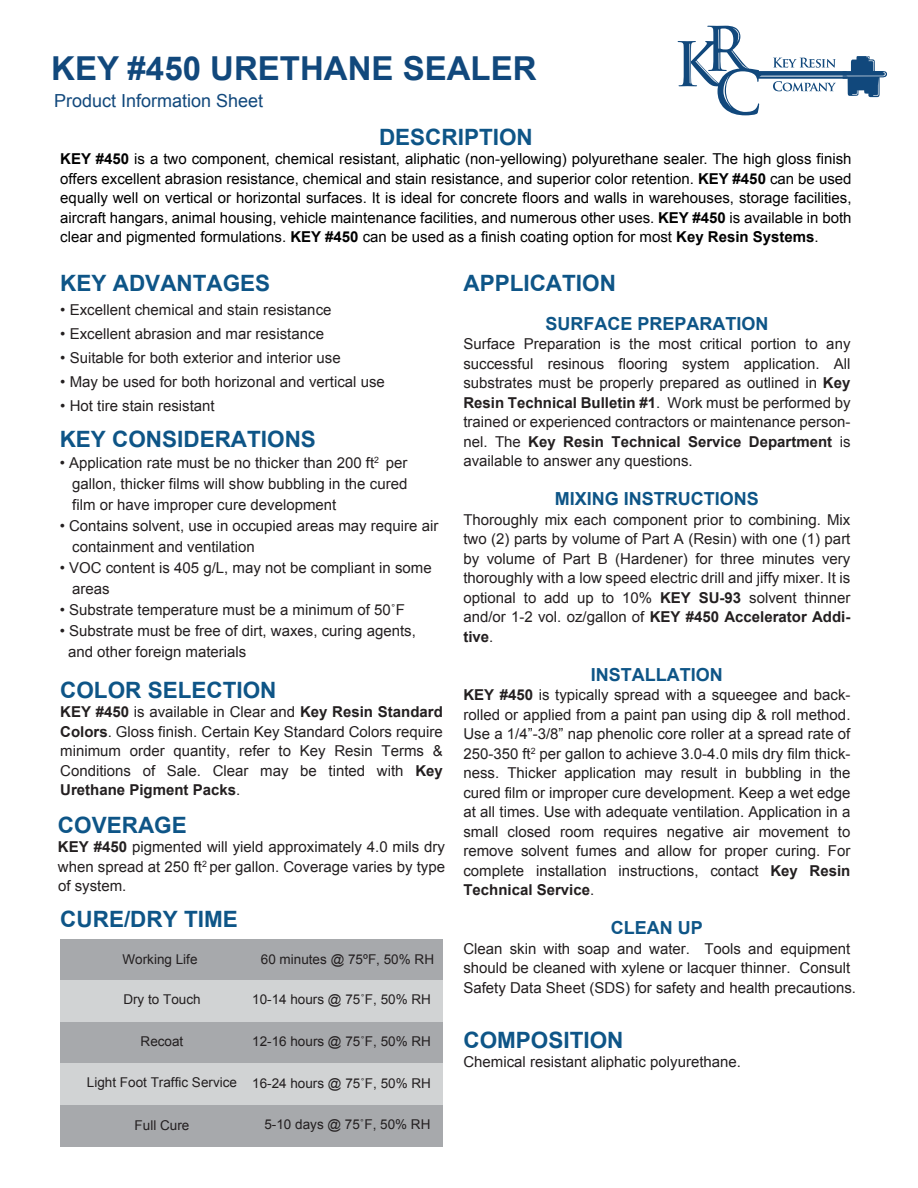
<style>
.page{position:relative;width:918px;height:1188px;background:#fff}
.page>*{position:absolute;margin:0;border:0;box-sizing:border-box;transform-origin:0 0}
.t1{font:700 33px "Arial";color:#11487c}
.t2{font:700 22.5px "Arial";color:#0e5587}
.t3{font:700 18px "Arial";color:#0e5587}
.t4{font:18px "Arial";color:#11487c}
.t5{font:15px/19.5px "Arial";color:#231f20;text-align:justify}
.t6{font:15px/19.5px "Arial";color:#010101;text-align:justify}
.t7{font:13.5px "Arial";color:#231f20}
.s1{font-weight:700}
</style>
<div class="page">
<div style="left:60px;top:939px;width:383px;height:42px;background:#a7a9ac"></div>
<svg style="left:678px;top:26px;width:209px;height:89px"></svg>
<div style="left:60px;top:980px;width:383px;height:42px;background:#d1d3d4"></div>
<div style="left:60px;top:1022px;width:383px;height:41px;background:#a7a9ac"></div>
<div style="left:60px;top:1063px;width:383px;height:42px;background:#d1d3d4"></div>
<div style="left:60px;top:1105px;width:383px;height:42px;background:#a7a9ac"></div>
<h1 class="t1" style="left:51px;top:47px;width:487px">KEY #450 URETHANE SEALER</h1>
<p class="t4" style="left:54px;top:88px;width:211px">Product Information Sheet</p>
<h2 class="t2" style="left:379px;top:122px;width:155px">DESCRIPTION</h2>
<p class="t6" style="left:60px;top:149px;width:793px"><span class="s1">KEY #450</span> is a two component, chemical resistant, aliphatic (non-yellowing) polyurethane sealer. The high gloss finish offers excellent abrasion resistance, chemical and stain resistance, and superior color retention. <span class="s1">KEY #450</span> can be used equally well on vertical or horizontal surfaces. It is ideal for concrete floors and walls in warehouses, storage facilities, aircraft hangars, animal housing, vehicle maintenance facilities, and numerous other uses. <span class="s1">KEY #450</span> is available in both clear and pigmented formulations. <span class="s1">KEY #450</span> can be used as a finish coating option for most <span class="s1">Key Resin Systems</span>.</p>
<h2 class="t2" style="left:60px;top:268px;width:212px">KEY ADVANTAGES</h2>
<p class="t5" style="left:60px;top:300px;width:273px">• Excellent chemical and stain resistance</p>
<p class="t5" style="left:60px;top:324px;width:265px">• Excellent abrasion and mar resistance</p>
<p class="t5" style="left:60px;top:348px;width:282px">• Suitable for both exterior and interior use</p>
<p class="t5" style="left:60px;top:372px;width:326px">• May be used for both horizonal and vertical use</p>
<p class="t5" style="left:60px;top:396px;width:156px">• Hot tire stain resistant</p>
<h2 class="t2" style="left:463px;top:268px;width:154px">APPLICATION</h2>
<p class="t3" style="left:545px;top:311px;width:225px">SURFACE PREPARATION</p>
<p class="t5" style="left:463px;top:334px;width:389px">Surface Preparation is the most critical portion to any successful resinous flooring system application. All substrates must be properly prepared as outlined in <span class="s1">Key Resin Technical Bulletin #1</span>. Work must be performed by trained or experienced contractors or maintenance person&shy;nel. The <span class="s1">Key Resin Technical Service Department</span> is available to answer any questions.</p>
<p class="t3" style="left:555px;top:487px;width:206px">MIXING INSTRUCTIONS</p>
<p class="t5" style="left:463px;top:510px;width:389px">Thoroughly mix each component prior to combining. Mix two (2) parts by volume of Part A (Resin) with one (1) part by volume of Part B (Hardener) for three minutes very thoroughly with a low speed electric drill and jiffy mixer. It is optional to add up to 10% <span class="s1">KEY SU-93</span> solvent thinner and/or 1-2 vol. oz/gallon of <span class="s1">KEY #450 Accelerator Addi&shy;tive</span>.</p>
<p class="t3" style="left:591px;top:662px;width:133px">INSTALLATION</p>
<p class="t5" style="left:463px;top:685px;width:389px"><span class="s1">KEY #450</span> is typically spread with a squeegee and back&shy;rolled or applied from a paint pan using dip &amp; roll method.<br>Use a 1/4”-3/8” nap phenolic core roller at a spread rate of 250-350 ft<sup>2</sup> per gallon to achieve 3.0-4.0 mils dry film thick&shy;ness. Thicker application may result in bubbling in the cured film or improper cure development. Keep a wet edge at all times. Use with adequate ventilation. Application in a small closed room requires negative air movement to remove solvent fumes and allow for proper curing. For complete installation instructions, contact <span class="s1">Key Resin Technical Service</span>.</p>
<p class="t3" style="left:611px;top:916px;width:93px">CLEAN UP</p>
<p class="t5" style="left:463px;top:939px;width:394px;text-align:left">Clean skin with soap and water. Tools and equipment should be cleaned with xylene or lacquer thinner. Consult<br>Safety Data Sheet (SDS) for safety and health precautions.</p>
<h2 class="t2" style="left:60px;top:424px;width:258px">KEY CONSIDERATIONS</h2>
<p class="t5" style="left:72px;top:453px;width:337px;line-height:21px;text-indent:-13px">• Application rate must be no thicker than 200 ft<sup>2</sup> per gallon, thicker films will show bubbling in the cured film or have improper cure development</p>
<p class="t5" style="left:72px;top:516px;width:368px;line-height:21px;text-indent:-13px">• Contains solvent, use in occupied areas may require air containment and ventilation</p>
<p class="t5" style="left:72px;top:558px;width:361px;line-height:21px;text-indent:-13px">• VOC content is 405 g/L, may not be compliant in some areas</p>
<p class="t5" style="left:60px;top:600px;width:347px">• Substrate temperature must be a minimum of 50˚F</p>
<p class="t5" style="left:68px;top:621px;width:349px;line-height:21px;text-indent:-8px">• Substrate must be free of dirt, waxes, curing agents, and other foreign materials</p>
<h2 class="t2" style="left:60px;top:675px;width:218px">COLOR SELECTION</h2>
<p class="t5" style="left:60px;top:702px;width:384px"><span class="s1">KEY #450</span> is available in Clear and <span class="s1">Key Resin Standard Colors</span>. Gloss finish. Certain Key Standard Colors require minimum order quantity, refer to Key Resin Terms &amp; Conditions of Sale. Clear may be tinted with <span class="s1">Key Urethane Pigment Packs</span>.</p>
<h2 class="t2" style="left:58px;top:810px;width:130px">COVERAGE</h2>
<p class="t5" style="left:58px;top:838px;width:389px"><span class="s1">KEY #450</span> pigmented will yield approximately 4.0 mils dry when spread at 250 ft<sup>2</sup> per gallon. Coverage varies by type of system.</p>
<h2 class="t2" style="left:60px;top:904px;width:179px">CURE/DRY TIME</h2>
<p class="t7" style="left:123px;top:950px;width:77px">Working Life</p>
<p class="t7" style="left:261px;top:950px;width:175px">60 minutes @ 75ºF, 50% RH</p>
<p class="t7" style="left:123px;top:991px;width:79px">Dry to Touch</p>
<p class="t7" style="left:252px;top:991px;width:180px">10-14 hours @ 75˚F, 50% RH</p>
<p class="t7" style="left:141px;top:1033px;width:44px">Recoat</p>
<p class="t7" style="left:252px;top:1032px;width:180px">12-16 hours @ 75˚F, 50% RH</p>
<p class="t7" style="left:87px;top:1074px;width:346px">Light Foot Traffic Service 16-24 hours @ 75˚F, 50% RH</p>
<p class="t7" style="left:135px;top:1116px;width:56px">Full Cure</p>
<p class="t7" style="left:264px;top:1116px;width:168px">5-10 days @ 75˚F, 50% RH</p>
<h2 class="t2" style="left:463px;top:1025px;width:162px">COMPOSITION</h2>
<p class="t5" style="left:463px;top:1052px;width:279px">Chemical resistant aliphatic polyurethane.</p>
</div>
